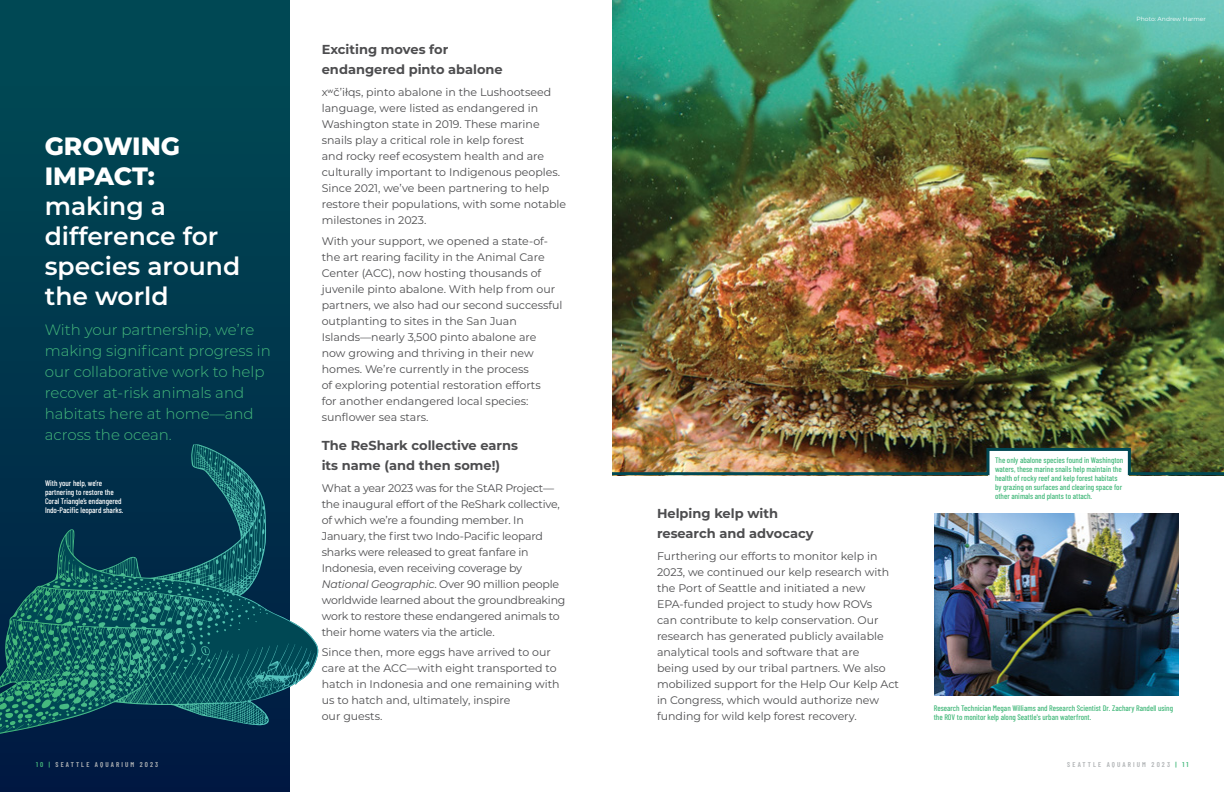
<style>
.page{position:relative;width:1224px;height:792px;background:#fff}
.page>*{position:absolute;margin:0;border:0;box-sizing:border-box;transform-origin:0 0}
.t1{font:600 25px/30px "Montserrat";color:#fff}
.t2{font:800 25px/30px "Montserrat";color:#fff}
.t3{font:300 15px/21px "Montserrat";color:#45b97c}
.t4{font:700 13px/20px "Montserrat";color:#4d4d4f}
.t5{font:11px/16px "Montserrat";color:#4d4d4f}
.t6{font:11px/16px "Montserrat";letter-spacing:-.02em;color:#4d4d4f}
.t7{font:500 8px/9px "Barlow Condensed";color:#45b97c}
.t8{font:500 8px/9px "Barlow Condensed";color:#fff}
.t9{font:600 7px "Barlow Condensed";letter-spacing:.3em;color:#b1b4b6}
.t10{font:6px "Montserrat";color:#fff}
.s1{font-style:italic}
.s2{color:#45b97c}
</style>
<div class="page">
<svg style="left:0;top:0;width:290px;height:792px;background:#003a4e"></svg>
<img style="left:612px;top:0;width:612px;height:446px">
<img style="left:934px;top:513px;width:245px;height:182px">
<img style="left:612px;top:446px;width:612px;height:30px">
<svg style="left:0;top:444px;width:319px;height:293px"></svg>
<svg style="left:0;top:446px;width:241px;height:258px;background:#0c4e59"></svg>
<h1 class="t2" style="left:45px;top:129px;width:137px">GROWING<br>IMPACT:</h1>
<h1 class="t1" style="left:45px;top:190px;width:197px">making a difference for species around the world</h1>
<h2 class="t3" style="left:45px;top:318px;width:228px">With your partnership, we’re making significant progress in our collaborative work to help recover at-risk animals and habitats here at home—and across the ocean.</h2>
<p class="t8" style="left:45px;top:478px;width:80px">With your help, we’re partnering to restore the<br>Coral Triangle’s endangered<br>Indo-Pacific leopard sharks.</p>
<p class="t4" style="left:322px;top:39px;width:183px">Exciting moves for endangered pinto abalone</p>
<p class="t5" style="left:322px;top:84px;width:246px">x<sup>w</sup>č’iłqs, pinto abalone in the Lushootseed language, were listed as endangered in Washington state in 2019. These marine snails play a critical role in kelp forest<br>and rocky reef ecosystem health and are culturally important to Indigenous peoples.<br>Since 2021, we’ve been partnering to help restore their populations, with some notable milestones in 2023.</p>
<p class="t5" style="left:322px;top:232px;width:242px">With your support, we opened a state-of&shy;the art rearing facility in the Animal Care Center (ACC), now hosting thousands of juvenile pinto abalone. With help from our partners, we also had our second successful outplanting to sites in the San Juan Islands—nearly 3,500 pinto abalone are now growing and thriving in their new homes. We’re currently in the process<br>of exploring potential restoration efforts<br>for another endangered local species: sunflower sea stars.</p>
<p class="t4" style="left:322px;top:434px;width:198px">The ReShark collective earns its name (and then some!)</p>
<p class="t6" style="left:322px;top:479px;width:245px">What a year 2023 was for the StAR Project— the inaugural effort of the ReShark collective, of which we’re a founding member. In January, the first two Indo-Pacific leopard sharks were released to great fanfare in Indonesia, even receiving coverage by <span class="s1">National Geographic</span>. Over 90 million people worldwide learned about the groundbreaking work to restore these endangered animals to their home waters via the article.</p>
<p class="t5" style="left:322px;top:644px;width:239px">Since then, more eggs have arrived to our care at the ACC—with eight transported to hatch in Indonesia and one remaining with us to hatch and, ultimately, inspire<br>our guests.</p>
<p class="t10" style="left:1137px;top:15px;width:71px">Photo: Andrew Harmer</p>
<p class="t4" style="left:657px;top:503px;width:158px">Helping kelp with research and advocacy</p>
<p class="t5" style="left:657px;top:548px;width:244px">Furthering our efforts to monitor kelp in 2023, we continued our kelp research with the Port of Seattle and initiated a new EPA-funded project to study how ROVs<br>can contribute to kelp conservation. Our research has generated publicly available analytical tools and software that are<br>being used by our tribal partners. We also mobilized support for the Help Our Kelp Act in Congress, which would authorize new funding for wild kelp forest recovery.</p>
<p class="t7" style="left:995px;top:455px;width:130px">The only abalone species found in Washington waters, these marine snails help maintain the health of rocky reef and kelp forest habitats by grazing on surfaces and clearing space for other animals and plants to attach.</p>
<p class="t7" style="left:934px;top:703px;width:241px">Research Technician Megan Williams and Research Scientist Dr. Zachary Randell using the ROV to monitor kelp along Seattle's urban waterfront.</p>
<p class="t9" style="left:36px;top:759px;width:124px"><span class="s2">10 |</span> SEATTLE AQUARIUM 2023</p>
<p class="t9" style="left:1067px;top:759px;width:122px">SEATTLE AQUARIUM 2023 <span class="s2">| 11</span></p>
</div>
